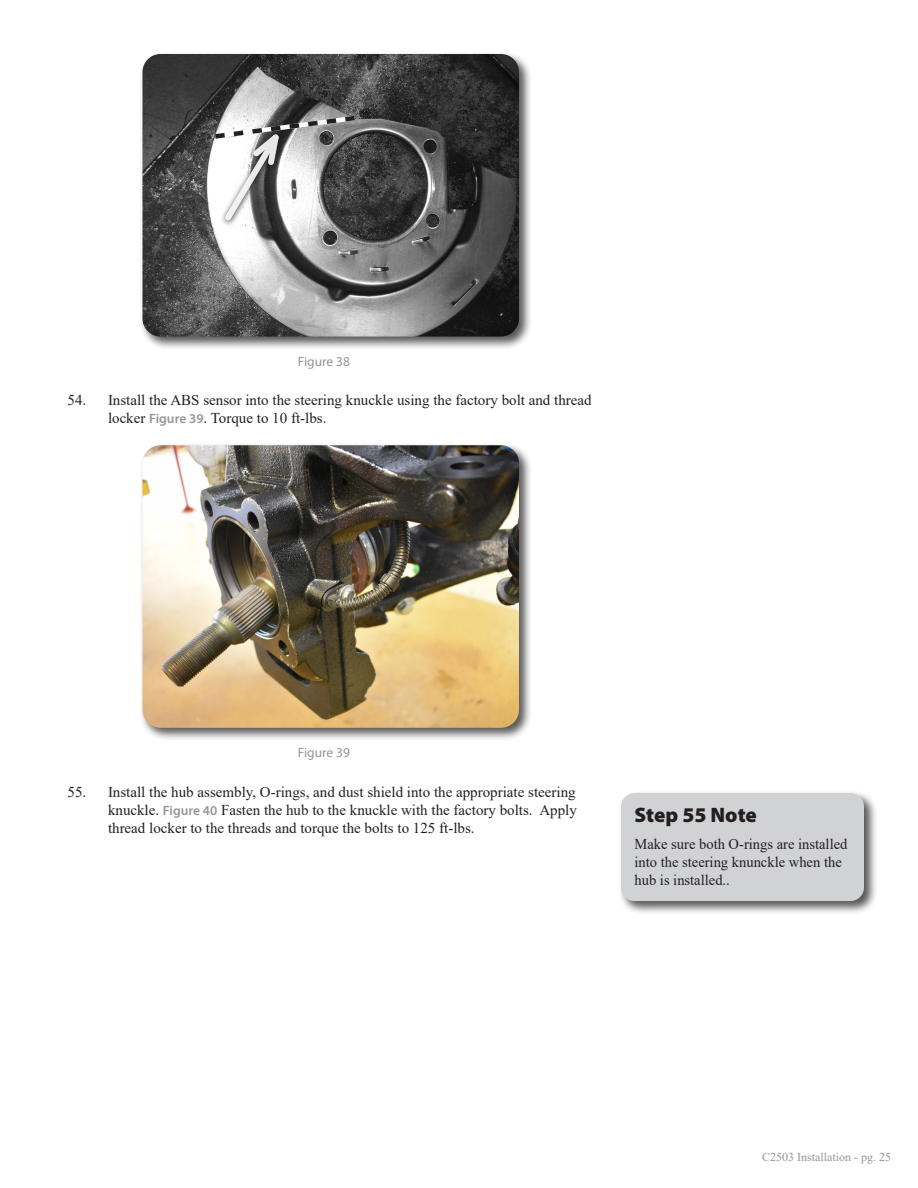
<style>
.page{position:relative;width:918px;height:1188px;background:#fff}
.page>*{position:absolute;margin:0;border:0;box-sizing:border-box;transform-origin:0 0}
.Headline{font:900 21px "Myriad Pro";letter-spacing:-.005em;color:#231f20}
.Body_text{font:15px/18px "Times New Roman";color:#231f20}
.t1{font:13.5px "Myriad Pro";color:#939598}
.t2{font:12px "Times New Roman";color:#939598}
.s1{font-family:"Myriad Pro";font-weight:600;font-size:13.5px;color:#939598}
</style>
<div class="page">
<div style="left:140px;top:51px;width:393px;height:299px;background:#231f20;opacity:.75"></div>
<img style="left:142px;top:54px;width:377px;height:283px">
<svg style="left:210px;top:113px;width:150px;height:113px"></svg>
<div style="left:140px;top:442px;width:393px;height:300px;background:#231f20;opacity:.75"></div>
<img style="left:142px;top:445px;width:377px;height:283px">
<div style="left:618px;top:790px;width:260px;height:125px;background:#231f20;opacity:.75"></div>
<div style="left:621px;top:793px;width:243px;height:108px;background:#d1d2d4;border-radius:14px"></div>
<p class="t1" style="left:298px;top:353px;width:54px">Figure 38</p>
<p class="Body_text" style="left:108px;top:391px;width:485px;text-indent:-40px">54. Install the ABS sensor into the steering knuckle using the factory bolt and thread locker <span class="s1">Figure 39</span>. Torque to 10 ft-lbs.</p>
<p class="t1" style="left:298px;top:744px;width:54px">Figure 39</p>
<p class="Body_text" style="left:108px;top:782px;width:470px;text-align:justify;text-indent:-40px">55. Install the hub assembly, O-rings, and dust shield into the appropriate steering knuckle. <span class="s1">Figure 40</span> Fasten the hub to the knuckle with the factory bolts. Apply thread locker to the threads and torque the bolts to 125 ft-lbs.</p>
<p class="Headline" style="left:634px;top:803px;width:124px">Step 55 Note</p>
<p class="Body_text" style="left:634px;top:834px;width:214px">Make sure both O-rings are installed into the steering knunckle when the hub is installed..</p>
<p class="t2" style="left:762px;top:1149px;width:130px">C2503 Installation - pg. 25</p>
</div>
